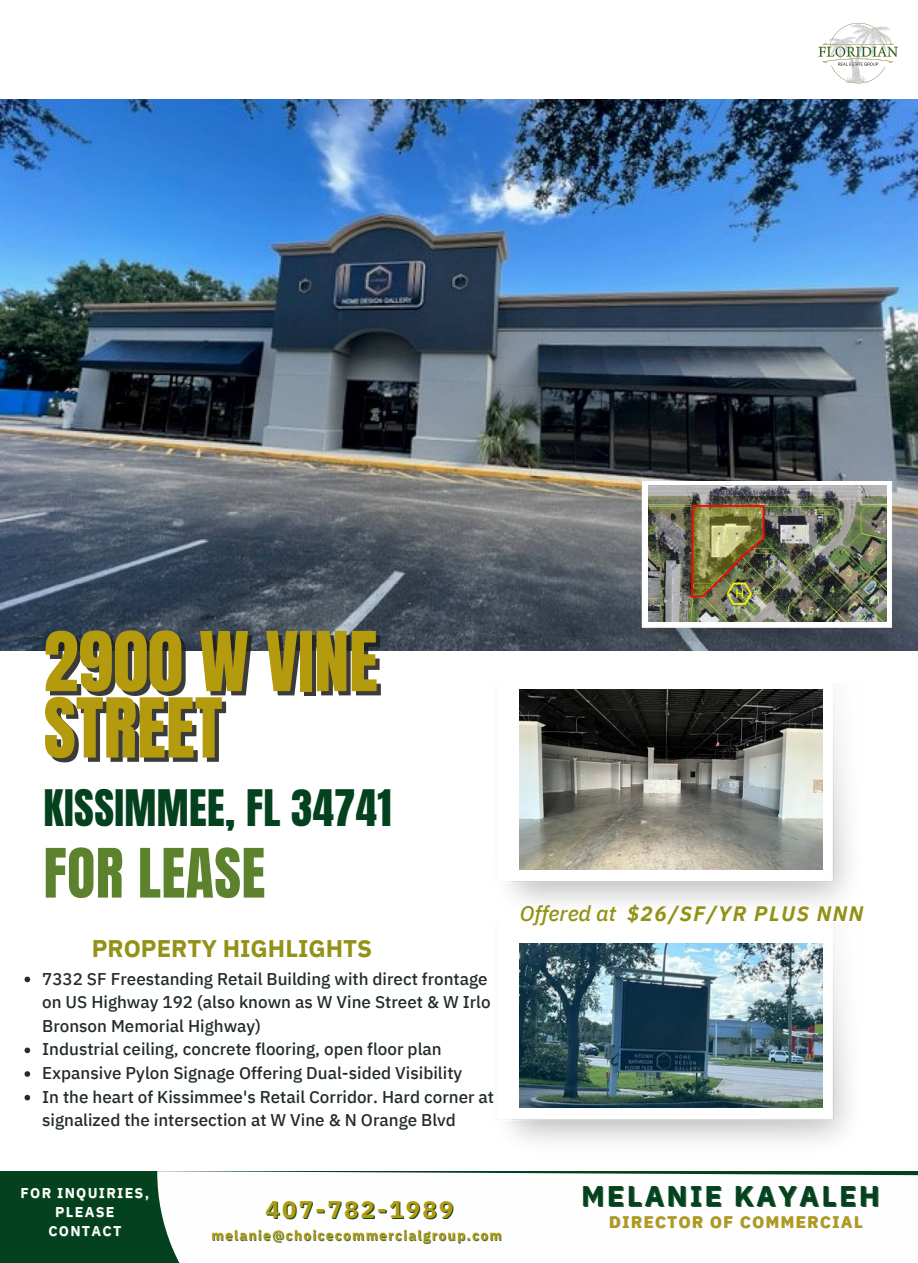
<style>
.page{position:relative;width:918px;height:1263px;background:#fff}
.page>*{position:absolute;margin:0;border:0;box-sizing:border-box;transform-origin:0 0}
.t1{font:70.05px/66.3px "Anton";color:#b49b0e}
.t2{font:57.9px "Anton";letter-spacing:.01em;color:#5c822d}
.t3{font:42.75px "Anton";letter-spacing:.01em;color:#04421f}
.t4{font:700 28.35px "IBM Plex Sans";letter-spacing:.095em;color:#04421f}
.t5{font:700 24px "IBM Plex Sans";color:#939116}
.t6{font:700 24px "IBM Plex Sans";letter-spacing:.095em;color:#b49b0e}
.t7{font:italic 500 21.45px "IBM Plex Sans";color:#939116}
.t8{font:italic 700 20.85px "IBM Plex Sans";letter-spacing:.07em;color:#939116}
.t9{font:500 16.95px/23.7px "IBM Plex Sans";color:#232b2b}
.t10{font:700 16.5px "IBM Plex Sans";letter-spacing:.095em;color:#b49b0e}
.t11{font:700 14.25px/19.2px "IBM Plex Sans";letter-spacing:.095em;color:#fefefe;text-align:center}
.t12{font:700 13.65px "IBM Plex Sans";letter-spacing:.095em;color:#b49b0e}
</style>
<div class="page">
<img style="left:0;top:99px;width:918px;height:551px">
<img style="left:505px;top:922px;width:345px;height:220px">
<img style="left:520px;top:943px;width:303px;height:164px">
<img style="left:501px;top:683px;width:349px;height:221px">
<img style="left:520px;top:689px;width:302px;height:180px">
<svg style="left:25px;top:976px;width:5px;height:6px"></svg>
<svg style="left:25px;top:1047px;width:5px;height:6px"></svg>
<svg style="left:25px;top:1071px;width:5px;height:5px"></svg>
<svg style="left:25px;top:1094px;width:5px;height:6px"></svg>
<img style="left:818px;top:22px;width:80px;height:62px">
<div style="left:0;top:1170px;width:918px;height:92px;background:#04421f"></div>
<div style="left:157px;top:1170px;width:761px;height:92px;background:#fefefe"></div>
<svg style="left:190px;top:1227px;width:17px;height:17px"></svg>
<hr style="left:554px;top:1196px;width:2px;height:55px;background:#fefefe">
<img style="left:635px;top:481px;width:283px;height:170px">
<img style="left:649px;top:485px;width:237px;height:136px">
<p class="t1" style="left:44px;top:629px;width:336px">2900 W VINE<br>STREET</p>
<p class="t3" style="left:44px;top:777px;width:349px">KISSIMMEE, FL 34741</p>
<p class="t2" style="left:44px;top:831px;width:223px">FOR LEASE</p>
<p class="t5" style="left:92px;top:932px;width:282px">PROPERTY HIGHLIGHTS</p>
<p class="t9" style="left:42px;top:966px;width:450px">7332 SF Freestanding Retail Building with direct frontage on US Highway 192 (also known as W Vine Street &amp; W Irlo<br>Bronson Memorial Highway)</p>
<p class="t9" style="left:42px;top:1037px;width:401px">Industrial ceiling, concrete flooring, open floor plan</p>
<p class="t9" style="left:42px;top:1060px;width:422px">Expansive Pylon Signage Offering Dual-sided Visibility</p>
<p class="t9" style="left:42px;top:1084px;width:454px">In the heart of Kissimmee's Retail Corridor. Hard corner at signalized the intersection at W Vine &amp; N Orange Blvd</p>
<p class="t7" style="left:520px;top:899px;width:98px">Offered at</p>
<p class="t8" style="left:627px;top:899px;width:238px">$26/SF/YR PLUS NNN</p>
<p class="t11" style="left:21px;top:1182px;width:130px">FOR INQUIRIES,<br>PLEASE<br>CONTACT</p>
<p class="t6" style="left:265px;top:1193px;width:190px">407-782-1989</p>
<p class="t12" style="left:212px;top:1225px;width:292px">melanie@choicecommercialgroup.com</p>
<p class="t4" style="left:581px;top:1176px;width:300px">MELANIE KAYALEH</p>
<p class="t10" style="left:609px;top:1210px;width:255px">DIRECTOR OF COMMERCIAL</p>
</div>
